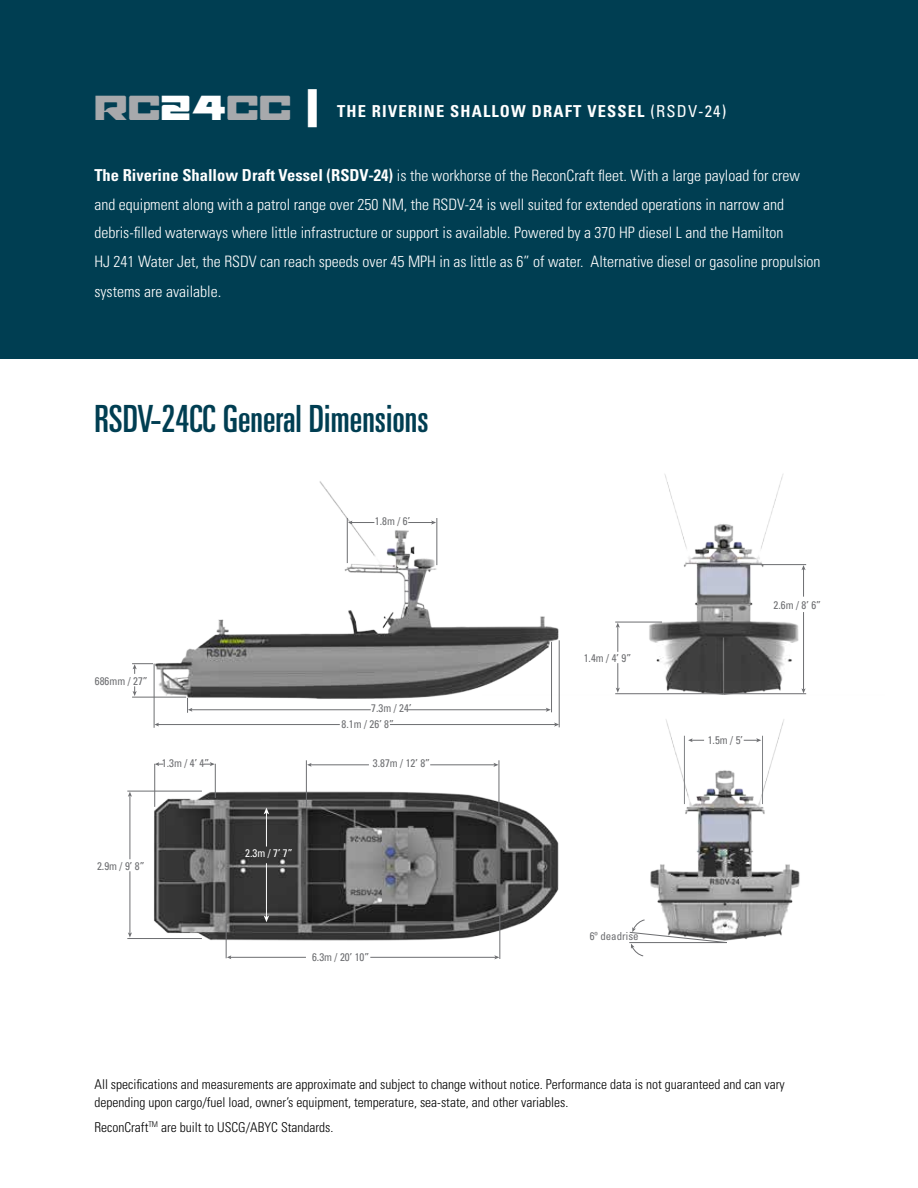
<style>
.page{position:relative;width:918px;height:1188px;background:#fff}
.page>*{position:absolute;margin:0;border:0;box-sizing:border-box;transform-origin:0 0}
.t1{font:300 42px "Aircruiser";color:#a7a9ac}
.t2{font:ultra-condensed 37.5px "Univers";color:#003e52}
.t3{font:700 condensed 16.5px "Univers";letter-spacing:.07em;color:#fff}
.t4{font:300 condensed 15.75px/28.5px "Univers";color:#fff}
.t5{font:300 condensed 13.5px/18px "Univers";color:#000}
.t6{font:condensed 11.1px/16.2px "Univers";color:#6d6e71}
.t7{font:condensed 11.1px "Univers";color:#fff}
.s1{color:#fff}
.s2{font-weight:400}
.s3{font-weight:700;font-size:16.5px}
.s4{font-size:16.5px}
</style>
<div class="page">
<div style="left:0;top:0;width:918px;height:359px;background:#003e52"></div>
<img style="left:142px;top:481px;width:340px;height:242px">
<img style="left:141px;top:723px;width:331px;height:236px">
<img style="left:482px;top:474px;width:325px;height:229px">
<img style="left:472px;top:703px;width:328px;height:257px">
<hr style="left:154px;top:664px;width:1px;height:64px;background:#6d6e71">
<hr style="left:559px;top:640px;width:1px;height:87px;background:#6d6e71">
<hr style="left:157px;top:724px;width:183px;height:1px;background:#6d6e71">
<svg style="left:154px;top:723px;width:5px;height:3px"></svg>
<hr style="left:191px;top:709px;width:180px;height:1px;background:#6d6e71">
<svg style="left:187px;top:698px;width:5px;height:15px"></svg>
<hr style="left:390px;top:724px;width:166px;height:1px;background:#6d6e71">
<svg style="left:554px;top:722px;width:5px;height:5px"></svg>
<hr style="left:551px;top:642px;width:1px;height:70px;background:#6d6e71">
<hr style="left:408px;top:709px;width:139px;height:1px;background:#6d6e71">
<svg style="left:546px;top:708px;width:5px;height:4px"></svg>
<hr style="left:130px;top:871px;width:1px;height:63px;background:#6d6e71">
<svg style="left:128px;top:932px;width:4px;height:6px"></svg>
<hr style="left:130px;top:795px;width:1px;height:64px;background:#6d6e71">
<svg style="left:128px;top:792px;width:4px;height:5px"></svg>
<hr style="left:127px;top:938px;width:75px;height:1px;background:#6d6e71">
<hr style="left:127px;top:791px;width:75px;height:1px;background:#6d6e71">
<hr style="left:266px;top:863px;width:1px;height:54px;background:#fff">
<svg style="left:264px;top:915px;width:5px;height:7px"></svg>
<hr style="left:266px;top:812px;width:1px;height:35px;background:#fff">
<svg style="left:264px;top:808px;width:5px;height:6px"></svg>
<svg style="left:133px;top:686px;width:4px;height:10px"></svg>
<hr style="left:132px;top:697px;width:54px;height:1px;background:#6d6e71">
<svg style="left:132px;top:663px;width:21px;height:11px"></svg>
<svg style="left:616px;top:663px;width:4px;height:30px"></svg>
<svg style="left:616px;top:623px;width:4px;height:29px"></svg>
<hr style="left:615px;top:693px;width:108px;height:1px;background:#6d6e71">
<hr style="left:615px;top:622px;width:47px;height:1px;background:#6d6e71">
<hr style="left:803px;top:612px;width:1px;height:78px;background:#6d6e71">
<svg style="left:801px;top:688px;width:5px;height:5px"></svg>
<svg style="left:801px;top:565px;width:5px;height:32px"></svg>
<hr style="left:724px;top:693px;width:82px;height:1px;background:#6d6e71">
<hr style="left:740px;top:564px;width:66px;height:1px;background:#6d6e71">
<svg style="left:688px;top:738px;width:16px;height:4px"></svg>
<hr style="left:437px;top:518px;width:1px;height:47px;background:#6d6e71">
<hr style="left:347px;top:518px;width:1px;height:45px;background:#6d6e71">
<svg style="left:348px;top:521px;width:26px;height:3px"></svg>
<svg style="left:408px;top:520px;width:28px;height:5px"></svg>
<svg style="left:629px;top:919px;width:99px;height:38px"></svg>
<svg style="left:155px;top:762px;width:8px;height:4px"></svg>
<hr style="left:215px;top:764px;width:1px;height:34px;background:#6d6e71">
<hr style="left:154px;top:764px;width:1px;height:43px;background:#6d6e71">
<hr style="left:310px;top:764px;width:59px;height:1px;background:#6d6e71">
<svg style="left:307px;top:763px;width:5px;height:4px"></svg>
<hr style="left:499px;top:760px;width:1px;height:56px;background:#6d6e71">
<hr style="left:306px;top:760px;width:1px;height:47px;background:#6d6e71">
<hr style="left:430px;top:764px;width:65px;height:1px;background:#6d6e71">
<svg style="left:493px;top:763px;width:6px;height:4px"></svg>
<hr style="left:230px;top:957px;width:76px;height:1px;background:#6d6e71">
<svg style="left:227px;top:955px;width:4px;height:4px"></svg>
<hr style="left:499px;top:913px;width:1px;height:46px;background:#6d6e71">
<hr style="left:226px;top:923px;width:1px;height:35px;background:#6d6e71">
<hr style="left:370px;top:957px;width:126px;height:1px;background:#6d6e71">
<svg style="left:494px;top:955px;width:5px;height:4px"></svg>
<svg style="left:204px;top:762px;width:11px;height:4px"></svg>
<hr style="left:684px;top:736px;width:1px;height:68px;background:#808285">
<hr style="left:762px;top:736px;width:1px;height:68px;background:#808285">
<svg style="left:744px;top:738px;width:17px;height:4px"></svg>
<svg style="left:721px;top:551px;width:7px;height:3px"></svg>
<h1 class="t1" style="left:94px;top:86px;width:226px">RC<span class="s1">24</span>CC <span class="s1">|</span></h1>
<p class="t3" style="left:337px;top:101px;width:391px">THE RIVERINE SHALLOW DRAFT VESSEL <span class="s2">(RSDV-24)</span></p>
<p class="t4" style="left:94px;top:162px;width:728px"><span class="s3">The Riverine Shallow Draft Vessel (RSDV-24)</span> is the workhorse of the ReconCraft fleet. With a large payload for crew and equipment along with a patrol range over 250 NM, the RSDV-24 is well suited for extended operations in narrow and debris-filled waterways where little infrastructure or support is available. Powered by a 370 HP diesel L and the Hamilton<br>HJ 241 Water Jet, the RSDV can reach speeds over 45 MPH in as little as 6” of water. Alternative diesel or gasoline propulsion</p>
<p class="t4" style="left:94px;top:277px;width:128px">systems are available<span class="s4">.</span></p>
<h2 class="t2" style="left:94px;top:397px;width:336px">RSDV-24CC General Dimensions</h2>
<p class="t6" style="left:375px;top:513px;width:37px">1.8m / 6’</p>
<p class="t6" style="left:95px;top:672px;width:54px">686mm / 27”</p>
<p class="t6" style="left:342px;top:700px;width:71px;text-indent:30px">7.3m / 24’<br>8.1m / 26’ 8”</p>
<p class="t6" style="left:162px;top:755px;width:49px">1.3m / 4’ 4”</p>
<p class="t6" style="left:373px;top:755px;width:59px">3.87m / 12’ 8”</p>
<p class="t6" style="left:97px;top:858px;width:49px">2.9m / 9’ 8”</p>
<p class="t7" style="left:245px;top:846px;width:49px">2.3m / 7’ 7”</p>
<p class="t6" style="left:312px;top:948px;width:59px">6.3m / 20’ 10”</p>
<p class="t6" style="left:584px;top:650px;width:49px">1.4m / 4’ 9”</p>
<p class="t6" style="left:774px;top:596px;width:49px">2.6m / 8’ 6”</p>
<p class="t6" style="left:708px;top:732px;width:37px">1.5m / 5’</p>
<p class="t6" style="left:590px;top:928px;width:50px">6º deadrise</p>
<p class="t5" style="left:94px;top:1075px;width:692px">All specifications and measurements are approximate and subject to change without notice. Performance data is not guaranteed and can vary depending upon cargo/fuel load, owner’s equipment, temperature, sea-state, and other variables.</p>
<p class="t5" style="left:94px;top:1118px;width:241px">ReconCraft<sup>TM</sup> are built to USCG/ABYC Standards.</p>
</div>
